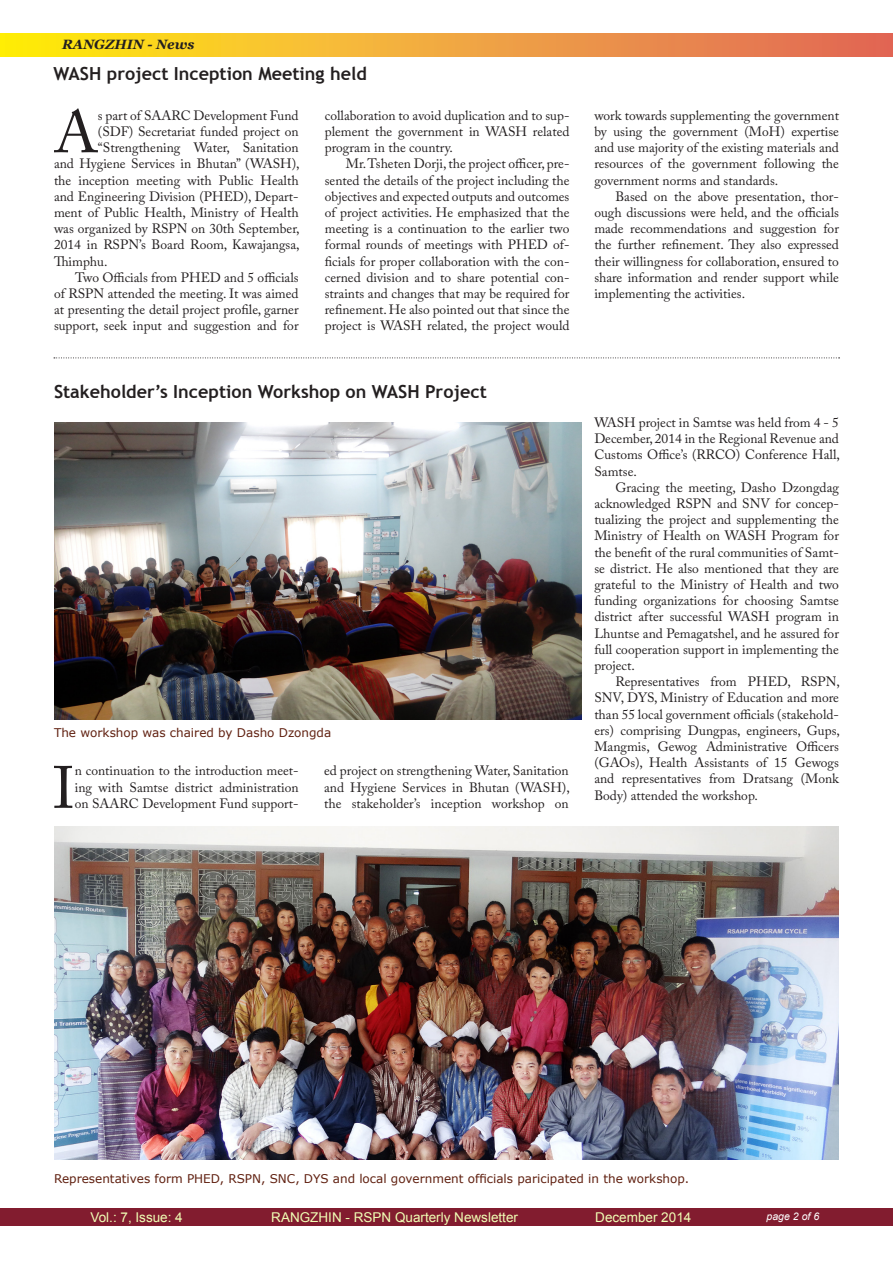
<style>
.page{position:relative;width:893px;height:1263px;background:#fff}
.page>*{position:absolute;margin:0;border:0;box-sizing:border-box;transform-origin:0 0}
.DropCap{font:59.1px "Adobe Caslon Pro";color:#231f20}
.t1{font:700 18px "Trebuchet MS";color:#231f20}
.DropCap-2{font:13.5px/16.2px "Adobe Caslon Pro";color:#231f20;text-align:justify}
.t2{font:13.5px "Arial";color:#f0ffb5}
.t3{font:italic 700 13.5px "Georgia";color:#231f20}
.Photo-Caption{font:12px "Verdana";color:#602010}
.t4{font:italic 10.5px "Arial";color:#fff}
</style>
<div class="page">
<div style="left:0;top:33px;width:893px;height:23px;background:linear-gradient(to right,#ffee13,#e16561)"></div>
<div style="left:0;top:1208px;width:893px;height:18px;background:#821c2f"></div>
<svg style="left:54px;top:357px;width:786px;height:1px"></svg>
<img style="left:54px;top:423px;width:528px;height:296px">
<img style="left:54px;top:826px;width:785px;height:334px">
<p class="t3" style="left:62px;top:36px;width:134px">RANGZHIN - News</p>
<p class="t1" style="left:54px;top:63px;width:315px">WASH project Inception Meeting held</p>
<p class="DropCap" style="left:54px;top:97px;width:45px">A</p>
<p class="DropCap-2" style="left:98px;top:107px;width:202px">s part of SAARC Development Fund</p>
<p class="DropCap-2" style="left:325px;top:107px;width:246px">collaboration to avoid duplication and to sup&shy;plement the government in WASH related program in the country.</p>
<p class="DropCap-2" style="left:325px;top:156px;width:246px;text-indent:21px">Mr. Tsheten Dorji, the project officer, pre&shy;sented the details of the project including the objectives and expected outputs and outcomes of project activities. He emphasized that the meeting is a continuation to the earlier two formal rounds of meetings with PHED of&shy;ficials for proper collaboration with the con&shy;cerned division and to share potential con&shy;straints and changes that may be required for refinement. He also pointed out that since the project is WASH related, the project would</p>
<p class="DropCap-2" style="left:98px;top:123px;width:202px">(SDF) Secretariat funded project on</p>
<p class="DropCap-2" style="left:98px;top:139px;width:202px">“Strengthening Water, Sanitation</p>
<p class="DropCap-2" style="left:54px;top:156px;width:247px">and Hygiene Services in Bhutan” (WASH),</p>
<p class="DropCap-2" style="left:54px;top:172px;width:246px">the inception meeting with Public Health</p>
<p class="DropCap-2" style="left:54px;top:188px;width:246px">and Engineering Division (PHED), Depart-</p>
<p class="DropCap-2" style="left:54px;top:204px;width:246px">ment of Public Health, Ministry of Health</p>
<p class="DropCap-2" style="left:54px;top:220px;width:247px">was organized by RSPN on 30th September,</p>
<p class="DropCap-2" style="left:54px;top:237px;width:247px">2014 in RSPN’s Board Room, Kawajangsa,</p>
<p class="DropCap-2" style="left:54px;top:253px;width:55px">Thimphu.</p>
<p class="DropCap-2" style="left:54px;top:269px;width:246px;text-indent:21px">Two Officials from PHED and 5 officials of RSPN attended the meeting. It was aimed at presenting the detail project profile, garner support, seek input and suggestion and for</p>
<p class="t1" style="left:54px;top:381px;width:434px">Stakeholder’s Inception Workshop on WASH Project</p>
<p class="Photo-Caption" style="left:54px;top:724px;width:279px">The workshop was chaired by Dasho Dzongda</p>
<p class="DropCap" style="left:53px;top:753px;width:23px">I</p>
<p class="DropCap-2" style="left:75px;top:763px;width:225px">n continuation to the introduction meet&shy;ing with Samtse district administration on SAARC Development Fund support-</p>
<p class="DropCap-2" style="left:324px;top:763px;width:247px">ed project on strengthening Water, Sanitation and Hygiene Services in Bhutan (WASH), the stakeholder’s inception workshop on</p>
<p class="DropCap-2" style="left:594px;top:107px;width:246px">work towards supplementing the government by using the government (MoH) expertise and use majority of the existing materials and resources of the government following the government norms and standards.</p>
<p class="DropCap-2" style="left:594px;top:188px;width:246px;text-indent:21px">Based on the above presentation, thor&shy;ough discussions were held, and the officials made recommendations and suggestion for the further refinement. They also expressed their willingness for collaboration, ensured to share information and render support while implementing the activities.</p>
<p class="DropCap-2" style="left:594px;top:414px;width:247px">WASH project in Samtse was held from 4 - 5<br>December, 2014 in the Regional Revenue and Customs Office’s (RRCO) Conference Hall, Samtse.</p>
<p class="DropCap-2" style="left:594px;top:479px;width:246px;text-indent:21px">Gracing the meeting, Dasho Dzongdag acknowledged RSPN and SNV for concep&shy;tualizing the project and supplementing the Ministry of Health on WASH Program for the benefit of the rural communities of Samt&shy;se district. He also mentioned that they are grateful to the Ministry of Health and two funding organizations for choosing Samtse district after successful WASH program in Lhuntse and Pemagatshel, and he assured for full cooperation support in implementing the project.</p>
<p class="DropCap-2" style="left:594px;top:673px;width:247px;text-indent:21px">Representatives from PHED, RSPN, SNV, DYS, Ministry of Education and more than 55 local government officials (stakehold&shy;ers) comprising Dungpas, engineers, Gups, Mangmis, Gewog Administrative Officers (GAOs), Health Assistants of 15 Gewogs and representatives from Dratsang (Monk Body) attended the workshop.</p>
<p class="Photo-Caption" style="left:54px;top:1170px;width:637px">Representatives form PHED, RSPN, SNC, DYS and local government officials paricipated in the workshop.</p>
<p class="t2" style="left:90px;top:1208px;width:94px">Vol.: 7, Issue: 4</p>
<p class="t2" style="left:271px;top:1208px;width:248px">RANGZHIN - RSPN Quarterly Newsletter</p>
<p class="t2" style="left:595px;top:1208px;width:98px">December 2014</p>
<p class="t4" style="left:767px;top:1209px;width:54px">page 2 of 6</p>
</div>
